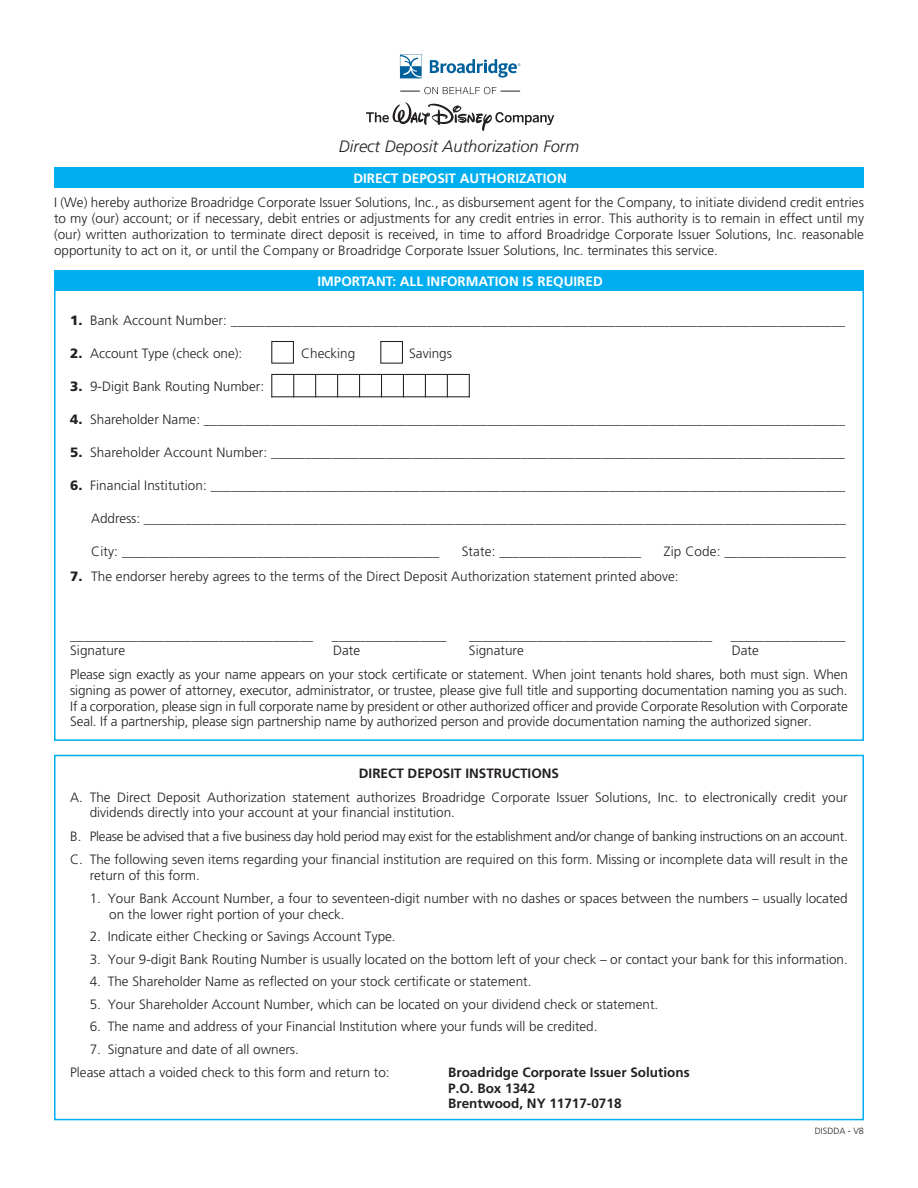
<style>
.page{position:relative;width:918px;height:1188px;background:#fff}
.page>*{position:absolute;margin:0;border:0;box-sizing:border-box;transform-origin:0 0}
.t1{font:italic 300 16.5px "Frutiger";color:#231f20}
.t2{font:300 13.5px/15.8px "Frutiger";color:#231f20}
.t3{font:300 13.5px "Frutiger";letter-spacing:-.02em;color:#231f20}
.t4{font:700 13.5px "Frutiger";color:#231f20}
.t5{font:700 13.5px "Frutiger";color:#fff}
.t6{font:300 9px "Frutiger";color:#231f20}
.s1{font-weight:900}
</style>
<div class="page">
<div style="left:54px;top:167px;width:810px;height:21px;background:#00aeef"></div>
<svg style="left:430px;top:59px;width:90px;height:19px"></svg>
<svg style="left:400px;top:54px;width:22px;height:24px"></svg>
<svg style="left:400px;top:87px;width:120px;height:7px"></svg>
<svg style="left:366px;top:102px;width:188px;height:29px"></svg>
<div style="left:54px;top:270px;width:810px;height:21px;background:#00aeef"></div>
<div style="left:271px;top:341px;width:23px;height:23px;border:1px solid #231f20"></div>
<div style="left:380px;top:341px;width:23px;height:23px;border:1px solid #231f20"></div>
<hr style="left:271px;top:374px;width:199px;height:1px;background:#231f20">
<hr style="left:271px;top:396px;width:199px;height:1px;background:#231f20">
<svg style="left:271px;top:375px;width:1px;height:22px"></svg>
<svg style="left:293px;top:375px;width:1px;height:22px"></svg>
<svg style="left:315px;top:375px;width:1px;height:21px"></svg>
<svg style="left:337px;top:375px;width:1px;height:21px"></svg>
<svg style="left:359px;top:375px;width:1px;height:21px"></svg>
<svg style="left:425px;top:375px;width:1px;height:21px"></svg>
<svg style="left:381px;top:375px;width:1px;height:21px"></svg>
<svg style="left:447px;top:375px;width:1px;height:21px"></svg>
<svg style="left:403px;top:375px;width:1px;height:21px"></svg>
<svg style="left:469px;top:375px;width:1px;height:22px"></svg>
<div style="left:54px;top:755px;width:810px;height:365px;border:2px solid #00aeef"></div>
<p class="t1" style="left:339px;top:137px;width:242px">Direct Deposit Authorization Form</p>
<p class="t5" style="left:353px;top:171px;width:215px">DIRECT DEPOSIT AUTHORIZATION</p>
<p class="t2" style="left:54px;top:195px;width:812px;text-align:justify">I (We) hereby authorize Broadridge Corporate Issuer Solutions, Inc., as disbursement agent for the Company, to initiate dividend credit entries to my (our) account; or if necessary, debit entries or adjustments for any credit entries in error. This authority is to remain in effect until my (our) written authorization to terminate direct deposit is received, in time to afford Broadridge Corporate Issuer Solutions, Inc. reasonable opportunity to act on it, or until the Company or Broadridge Corporate Issuer Solutions, Inc. terminates this service.</p>
<p class="t5" style="left:317px;top:273px;width:287px">IMPORTANT: ALL INFORMATION IS REQUIRED</p>
<p class="t2" style="left:70px;top:312px;width:777px"><span class="s1">1.</span> Bank Account Number: ___________________________________________________________________________________________</p>
<p class="t2" style="left:70px;top:345px;width:174px"><span class="s1">2.</span> Account Type (check one):</p>
<p class="t2" style="left:301px;top:345px;width:56px">Checking</p>
<p class="t2" style="left:409px;top:345px;width:44px">Savings</p>
<p class="t2" style="left:70px;top:378px;width:195px"><span class="s1">3.</span> 9-Digit Bank Routing Number:</p>
<p class="t2" style="left:70px;top:411px;width:776px"><span class="s1">4.</span> Shareholder Name: _______________________________________________________________________________________________</p>
<p class="t2" style="left:70px;top:444px;width:776px"><span class="s1">5.</span> Shareholder Account Number: _____________________________________________________________________________________</p>
<p class="t2" style="left:70px;top:477px;width:777px"><span class="s1">6.</span> Financial Institution: ______________________________________________________________________________________________</p>
<p class="t2" style="left:91px;top:510px;width:756px">Address: ________________________________________________________________________________________________________</p>
<p class="t2" style="left:91px;top:543px;width:350px">City: _______________________________________________</p>
<p class="t2" style="left:462px;top:543px;width:181px">State: _____________________</p>
<p class="t2" style="left:664px;top:543px;width:184px">Zip Code: __________________</p>
<p class="t2" style="left:70px;top:569px;width:610px"><span class="s1">7.</span> The endorser hereby agrees to the terms of the Direct Deposit Authorization statement printed above:</p>
<p class="t2" style="left:70px;top:627px;width:245px">____________________________________</p>
<p class="t2" style="left:332px;top:627px;width:116px">_________________</p>
<p class="t2" style="left:469px;top:627px;width:244px">____________________________________</p>
<p class="t2" style="left:731px;top:627px;width:116px">_________________</p>
<p class="t2" style="left:70px;top:642px;width:56px">Signature</p>
<p class="t2" style="left:333px;top:642px;width:28px">Date</p>
<p class="t2" style="left:469px;top:642px;width:56px">Signature</p>
<p class="t2" style="left:732px;top:642px;width:28px">Date</p>
<p class="t2" style="left:70px;top:667px;width:779px;text-align:justify">Please sign exactly as your name appears on your stock certificate or statement. When joint tenants hold shares, both must sign. When signing as power of attorney, executor, administrator, or trustee, please give full title and supporting documentation naming you as such.<br>If a corporation, please sign in full corporate name by president or other authorized officer and provide Corporate Resolution with Corporate Seal. If a partnership, please sign partnership name by authorized person and provide documentation naming the authorized signer.</p>
<p class="t4" style="left:359px;top:766px;width:202px">DIRECT DEPOSIT INSTRUCTIONS</p>
<p class="t2" style="left:90px;top:789px;width:760px;text-indent:-20px">A. The Direct Deposit Authorization statement authorizes Broadridge Corporate Issuer Solutions, Inc. to electronically credit your dividends directly into your account at your financial institution.</p>
<p class="t3" style="left:70px;top:828px;width:779px">B. Please be advised that a five business day hold period may exist for the establishment and/or change of banking instructions on an account.</p>
<p class="t2" style="left:90px;top:852px;width:760px;text-indent:-20px">C. The following seven items regarding your financial institution are required on this form. Missing or incomplete data will result in the return of this form.</p>
<p class="t2" style="left:109px;top:891px;width:740px;text-indent:-19px">1. Your Bank Account Number, a four to seventeen-digit number with no dashes or spaces between the numbers – usually located on the lower right portion of your check.</p>
<p class="t2" style="left:90px;top:929px;width:308px">2. Indicate either Checking or Savings Account Type.</p>
<p class="t2" style="left:90px;top:951px;width:760px">3. Your 9-digit Bank Routing Number is usually located on the bottom left of your check – or contact your bank for this information.</p>
<p class="t2" style="left:90px;top:974px;width:443px">4. The Shareholder Name as reflected on your stock certificate or statement.</p>
<p class="t2" style="left:90px;top:996px;width:570px">5. Your Shareholder Account Number, which can be located on your dividend check or statement.</p>
<p class="t2" style="left:90px;top:1019px;width:509px">6. The name and address of your Financial Institution where your funds will be credited.</p>
<p class="t2" style="left:90px;top:1041px;width:211px">7. Signature and date of all owners.</p>
<p class="t2" style="left:70px;top:1065px;width:321px">Please attach a voided check to this form and return to:</p>
<p class="t4" style="left:448px;top:1064px;width:243px">Broadridge Corporate Issuer Solutions</p>
<p class="t4" style="left:448px;top:1080px;width:89px">P.O. Box 1342</p>
<p class="t4" style="left:448px;top:1096px;width:175px">Brentwood, NY 11717-0718</p>
<p class="t6" style="left:815px;top:1126px;width:51px">DISDDA - V8</p>
</div>
